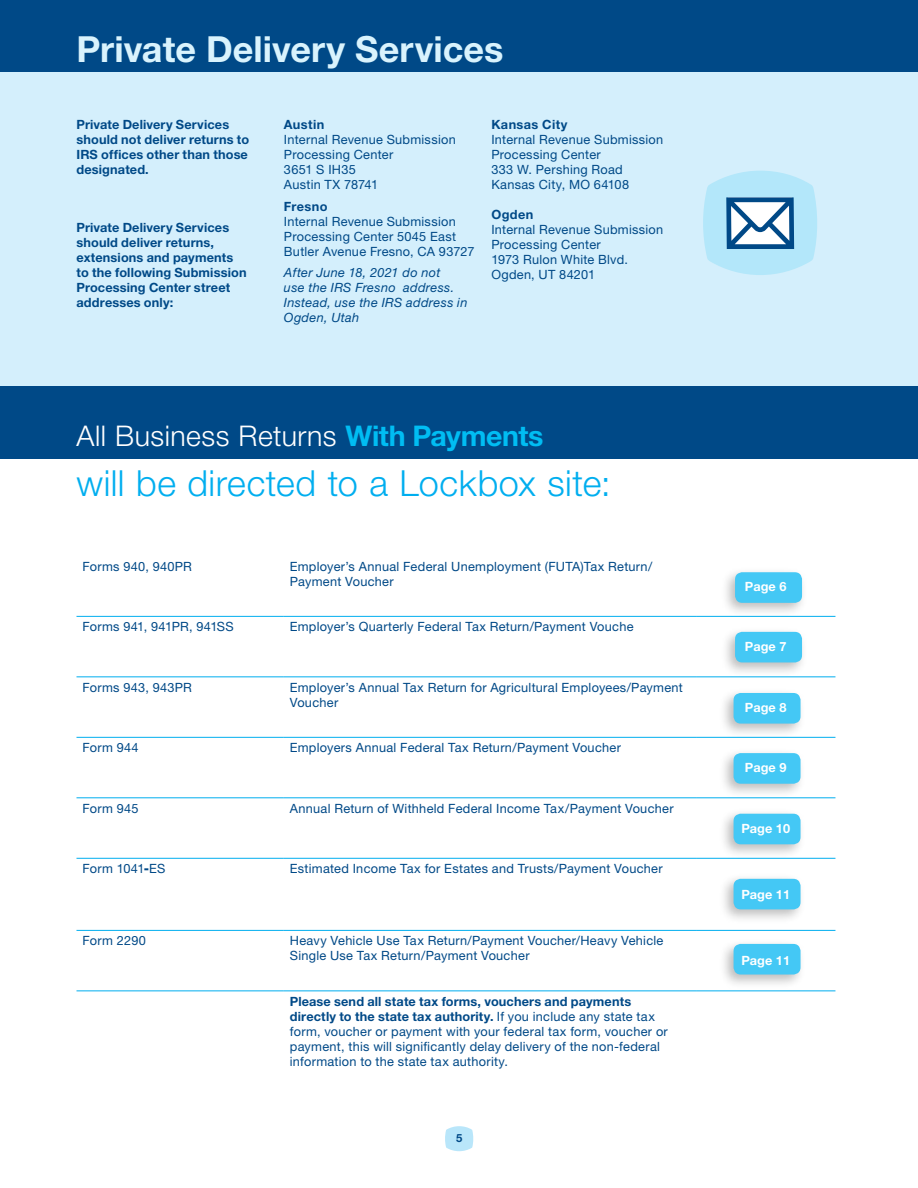
<style>
.page{position:relative;width:918px;height:1188px;background:#fff}
.page>*{position:absolute;margin:0;border:0;box-sizing:border-box;transform-origin:0 0}
.sub-page_header{font:300 36px "Helvetica Neue LT Std";letter-spacing:.015em;color:#00aeef}
._02_Head_Forms_Numbe{font:700 36px "Helvetica Neue LT Std";color:#d9f3fd}
._01_Head_leaders{font:300 28.5px "Helvetica Neue LT Std";letter-spacing:.015em;color:#fff}
.Addresses{font:12.75px/15px "Helvetica Neue LT Std";letter-spacing:.02em;color:#004987}
.addresses_less_space{font:12.75px/15px "Helvetica Neue LT Std";letter-spacing:.02em;color:#004987}
.addresses_bold_headi{font:700 12.75px/15px "Helvetica Neue LT Std";letter-spacing:.01em;color:#004987}
.Addresses-2{font:700 12.75px/15px "Helvetica Neue LT Std";letter-spacing:.01em;color:#004987}
.table_body{font:12.75px "Helvetica Neue LT Std";letter-spacing:.02em;color:#004987}
.Addresses-3{font:italic 12.75px/15px "Helvetica Neue LT Std";letter-spacing:.025em;color:#004987}
.table_page{font:700 12.75px "Helvetica Neue LT Std";color:#fff}
.t1{font:700 11.25px "Helvetica Neue LT Std";color:#004987}
.s1{font-weight:700}
.s2{font-weight:700;color:#00bdf3}
.s3{font-weight:900;font-stretch:condensed}
</style>
<div class="page">
<svg style="left:445px;top:1126px;width:29px;height:25px"></svg>
<div style="left:0;top:68px;width:918px;height:334px;background:#d4effc"></div>
<div style="left:720px;top:567px;width:87px;height:50px;background:#000;opacity:.27"></div>
<div style="left:735px;top:572px;width:67px;height:31px;background:#44c8f5;border-radius:7px"></div>
<div style="left:720px;top:626px;width:87px;height:51px;background:#000;opacity:.27"></div>
<div style="left:735px;top:632px;width:67px;height:30px;background:#44c8f5;border-radius:7px"></div>
<div style="left:719px;top:687px;width:87px;height:51px;background:#000;opacity:.27"></div>
<div style="left:734px;top:693px;width:67px;height:31px;background:#44c8f5;border-radius:7px"></div>
<div style="left:719px;top:748px;width:87px;height:50px;background:#000;opacity:.27"></div>
<div style="left:734px;top:753px;width:67px;height:31px;background:#44c8f5;border-radius:7px"></div>
<div style="left:719px;top:808px;width:87px;height:51px;background:#000;opacity:.27"></div>
<div style="left:734px;top:814px;width:67px;height:30px;background:#44c8f5;border-radius:7px"></div>
<div style="left:719px;top:873px;width:87px;height:51px;background:#000;opacity:.27"></div>
<div style="left:734px;top:879px;width:67px;height:30px;background:#44c8f5;border-radius:7px"></div>
<div style="left:719px;top:938px;width:87px;height:51px;background:#000;opacity:.27"></div>
<div style="left:734px;top:944px;width:67px;height:31px;background:#44c8f5;border-radius:7px"></div>
<div style="left:0;top:0;width:918px;height:72px;background:#004987"></div>
<div style="left:0;top:386px;width:918px;height:72px;background:#004987"></div>
<hr style="left:76px;top:616px;width:208px;height:1px;background:#00aeef">
<hr style="left:284px;top:616px;width:412px;height:1px;background:#00aeef">
<hr style="left:696px;top:616px;width:139px;height:1px;background:#00aeef">
<hr style="left:76px;top:677px;width:208px;height:1px;background:#00aeef">
<hr style="left:284px;top:677px;width:412px;height:1px;background:#00aeef">
<hr style="left:696px;top:677px;width:139px;height:1px;background:#00aeef">
<hr style="left:76px;top:737px;width:208px;height:1px;background:#00aeef">
<hr style="left:284px;top:737px;width:412px;height:1px;background:#00aeef">
<hr style="left:696px;top:737px;width:139px;height:1px;background:#00aeef">
<hr style="left:76px;top:798px;width:208px;height:1px;background:#00aeef">
<hr style="left:284px;top:798px;width:412px;height:1px;background:#00aeef">
<hr style="left:696px;top:798px;width:139px;height:1px;background:#00aeef">
<hr style="left:76px;top:858px;width:208px;height:1px;background:#00aeef">
<hr style="left:284px;top:858px;width:412px;height:1px;background:#00aeef">
<hr style="left:696px;top:858px;width:139px;height:1px;background:#00aeef">
<hr style="left:76px;top:930px;width:208px;height:1px;background:#00aeef">
<hr style="left:284px;top:930px;width:412px;height:1px;background:#00aeef">
<hr style="left:696px;top:930px;width:139px;height:1px;background:#00aeef">
<hr style="left:76px;top:991px;width:208px;height:1px;background:#00aeef">
<hr style="left:284px;top:991px;width:412px;height:1px;background:#00aeef">
<hr style="left:696px;top:991px;width:139px;height:1px;background:#00aeef">
<svg style="left:703px;top:171px;width:114px;height:104px;background:#a9d5ea"></svg>
<p class="_02_Head_Forms_Numbe" style="left:76px;top:27px;width:429px">Private Delivery Services</p>
<p class="Addresses-2" style="left:76px;top:117px;width:174px">Private Delivery Services should not deliver returns to<br>IRS offices other than those designated.</p>
<p class="addresses_bold_headi" style="left:76px;top:219px;width:172px">Private Delivery Services should deliver returns, extensions and payments to the following Submission<br>Processing Center street addresses only:</p>
<p class="addresses_less_space" style="left:284px;top:117px;width:173px"><span class="s1">Austin<br></span>Internal Revenue Submission<br>Processing Center<br>3651 S IH35<br>Austin TX 78741</p>
<p class="addresses_less_space" style="left:284px;top:198px;width:192px"><span class="s1">Fresno<br></span>Internal Revenue Submission<br>Processing Center 5045 East<br>Butler Avenue Fresno, CA 93727</p>
<p class="Addresses-3" style="left:284px;top:265px;width:185px">After June 18, 2021 do not<br>use the IRS Fresno address.<br>Instead, use the IRS address in<br>Ogden, Utah</p>
<p class="addresses_less_space" style="left:491px;top:117px;width:173px"><span class="s1">Kansas City<br></span>Internal Revenue Submission<br>Processing Center<br>333 W. Pershing Road<br>Kansas City, MO 64108</p>
<p class="addresses_less_space" style="left:491px;top:207px;width:173px"><span class="s1">Ogden<br></span>Internal Revenue Submission<br>Processing Center<br>1973 Rulon White Blvd.<br>Ogden, UT 84201</p>
<p class="_01_Head_leaders" style="left:76px;top:419px;width:469px">All Business Returns <span class="s2">With Payments</span></p>
<p class="sub-page_header" style="left:76px;top:461px;width:536px">will be directed to a Lockbox site:</p>
<p class="table_body" style="left:82px;top:559px;width:111px">Forms 940, 940PR</p>
<p class="Addresses" style="left:290px;top:559px;width:364px">Employer’s Annual Federal Unemployment (FUTA)Tax Return/<br>Payment Voucher</p>
<p class="table_body" style="left:82px;top:619px;width:153px">Forms 941, 941PR, 941SS</p>
<p class="Addresses" style="left:290px;top:619px;width:345px">Employer’s Quarterly Federal Tax Return/Payment Vouche</p>
<p class="table_body" style="left:82px;top:680px;width:111px">Forms 943, 943PR</p>
<p class="Addresses" style="left:290px;top:680px;width:395px">Employer’s Annual Tax Return for Agricultural Employees/Payment<br>Voucher</p>
<p class="table_body" style="left:82px;top:740px;width:58px">Form 944</p>
<p class="Addresses" style="left:290px;top:740px;width:333px">Employers Annual Federal Tax Return/Payment Voucher</p>
<p class="table_body" style="left:82px;top:801px;width:58px">Form 945</p>
<p class="Addresses" style="left:290px;top:801px;width:385px">Annual Return of Withheld Federal Income Tax/Payment Voucher</p>
<p class="table_body" style="left:82px;top:861px;width:84px">Form 1041<span class="s3">-</span>ES</p>
<p class="Addresses" style="left:290px;top:861px;width:374px">Estimated Income Tax for Estates and Trusts/Payment Voucher</p>
<p class="table_body" style="left:82px;top:933px;width:65px">Form 2290</p>
<p class="Addresses" style="left:290px;top:933px;width:375px">Heavy Vehicle Use Tax Return/Payment Voucher/Heavy Vehicle<br>Single Use Tax Return/Payment Voucher</p>
<p class="Addresses" style="left:290px;top:994px;width:380px"><span class="s1">Please send all state tax forms, vouchers and payments directly to the state tax authority.</span> If you include any state tax form, voucher or payment with your federal tax form, voucher or payment, this will significantly delay delivery of the non-federal information to the state tax authority.</p>
<p class="t1" style="left:456px;top:1131px;width:8px">5</p>
<p class="table_page" style="left:745px;top:578px;width:43px">Page 6</p>
<p class="table_page" style="left:745px;top:639px;width:43px">Page 7</p>
<p class="table_page" style="left:745px;top:699px;width:43px">Page 8</p>
<p class="table_page" style="left:745px;top:760px;width:43px">Page 9</p>
<p class="table_page" style="left:741px;top:820px;width:50px">Page 10</p>
<p class="table_page" style="left:741px;top:886px;width:50px">Page 11</p>
<p class="table_page" style="left:741px;top:953px;width:50px">Page 11</p>
</div>
